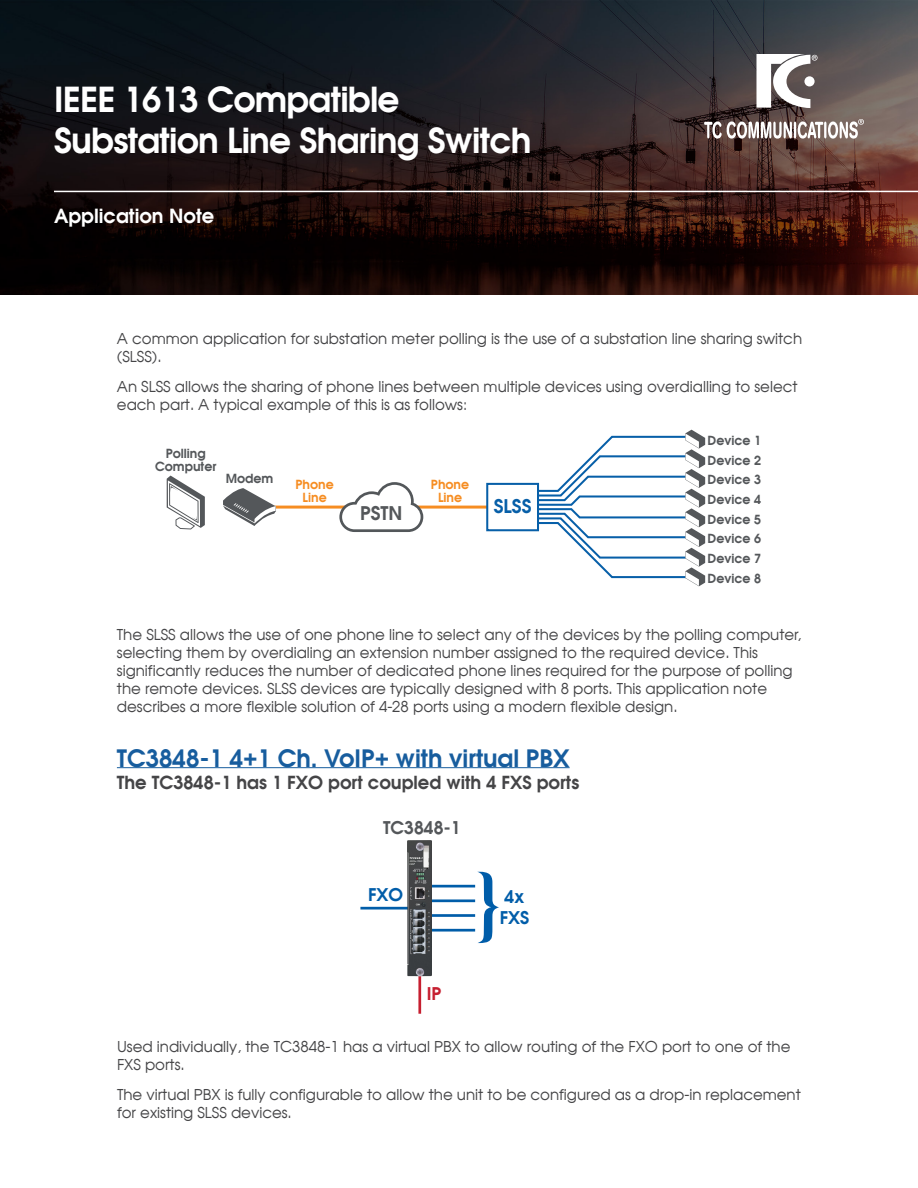
<style>
.page{position:relative;width:918px;height:1188px;background:#fff}
.page>*{position:absolute;margin:0;border:0;box-sizing:border-box;transform-origin:0 0}
.t1{font:700 34.5px/41.4px "Avalon";letter-spacing:-.02em;color:#fff}
.t2{font:700 24px "Avalon";color:#175d9e}
.t3{font:700 19.5px "Avalon";color:#fff}
.t4{font:700 18.9px "Avalon";color:#54575a}
.t5{font:700 18.9px "Avalon";color:#075fa8}
.t6{font:700 18px "Avalon";color:#454547}
.t7{font:700 17.55px/21px "Avalon";color:#005da9}
.t8{font:700 17.55px "Avalon";color:#54575a}
.t9{font:700 17.55px "Avalon";color:#c61f30}
.t10{font:15px/18px "Avalon Plain";color:#454547}
.t11{font:700 12.6px/19.6px "Avalon";color:#54575a;text-align:center}
.t12{font:700 12.6px/12.6px "Avalon";color:#f68d22;text-align:center}
</style>
<div class="page">
<hr style="left:117px;top:767px;width:453px;height:1px;background:#175d9e">
<hr style="left:254px;top:506px;width:261px;height:3px;background:#f68d22">
<svg style="left:339px;top:482px;width:84px;height:50px"></svg>
<svg style="left:223px;top:488px;width:53px;height:38px"></svg>
<svg style="left:511px;top:430px;width:194px;height:156px"></svg>
<svg style="left:167px;top:476px;width:38px;height:53px"></svg>
<div style="left:487px;top:484px;width:51px;height:46px;background:#fff"></div>
<div style="left:486px;top:483px;width:53px;height:48px;border:2px solid #075fa8"></div>
<hr style="left:360px;top:907px;width:52px;height:3px;background:#005da9">
<hr style="left:424px;top:885px;width:51px;height:2px;background:#005da9">
<hr style="left:424px;top:899px;width:51px;height:3px;background:#005da9">
<hr style="left:424px;top:914px;width:51px;height:3px;background:#005da9">
<hr style="left:424px;top:929px;width:51px;height:3px;background:#005da9">
<hr style="left:418px;top:962px;width:3px;height:52px;background:#c61f30">
<img style="left:407px;top:840px;width:25px;height:136px">
<svg style="left:478px;top:872px;width:21px;height:71px"></svg>
<img style="left:0;top:0;width:918px;height:294px">
<hr style="left:54px;top:191px;width:864px;height:1px;background:#fff">
<svg style="left:756px;top:54px;width:62px;height:54px"></svg>
<svg style="left:704px;top:119px;width:160px;height:20px"></svg>
<p class="t1" style="left:54px;top:77px;width:479px">IEEE 1613 Compatible<br>Substation Line Sharing Switch</p>
<p class="t3" style="left:54px;top:203px;width:162px">Application Note</p>
<p class="t10" style="left:117px;top:330px;width:687px">A common application for substation meter polling is the use of a substation line sharing switch (SLSS).</p>
<p class="t10" style="left:117px;top:378px;width:682px">An SLSS allows the sharing of phone lines between multiple devices using overdialling to select each part. A typical example of this is as follows:</p>
<p class="t11" style="left:155px;top:447px;width:63px;line-height:12.6px">Polling<br>Computer</p>
<p class="t11" style="left:226px;top:468px;width:49px">Modem</p>
<p class="t12" style="left:296px;top:478px;width:40px">Phone<br>Line</p>
<p class="t12" style="left:431px;top:478px;width:40px">Phone<br>Line</p>
<p class="t4" style="left:360px;top:500px;width:44px">PSTN</p>
<p class="t5" style="left:494px;top:493px;width:39px">SLSS</p>
<p class="t11" style="left:708px;top:430px;width:55px;text-align:justify">Device 1<br>Device 2<br>Device 3<br>Device 4<br>Device 5<br>Device 6<br>Device 7<br>Device 8</p>
<p class="t10" style="left:117px;top:625px;width:686px">The SLSS allows the use of one phone line to select any of the devices by the polling computer, selecting them by overdialing an extension number assigned to the required device. This significantly reduces the number of dedicated phone lines required for the purpose of polling the remote devices. SLSS devices are typically designed with 8 ports. This application note describes a more flexible solution of 4-28 ports using a modern flexible design.</p>
<p class="t2" style="left:117px;top:742px;width:454px">TC3848-1 4+1 Ch. VoIP+ with virtual PBX</p>
<p class="t6" style="left:117px;top:770px;width:464px">The TC3848-1 has 1 FXO port coupled with 4 FXS ports</p>
<p class="t8" style="left:383px;top:815px;width:79px">TC3848-1</p>
<p class="t7" style="left:368px;top:883px;width:37px">FXO</p>
<p class="t7" style="left:500px;top:886px;width:31px">4x<br>FXS</p>
<p class="t9" style="left:427px;top:982px;width:16px">IP</p>
<p class="t10" style="left:117px;top:1037px;width:675px">Used individually, the TC3848-1 has a virtual PBX to allow routing of the FXO port to one of the<br>FXS ports.</p>
<p class="t10" style="left:117px;top:1085px;width:685px">The virtual PBX is fully configurable to allow the unit to be configured as a drop-in replacement for existing SLSS devices.</p>
</div>
